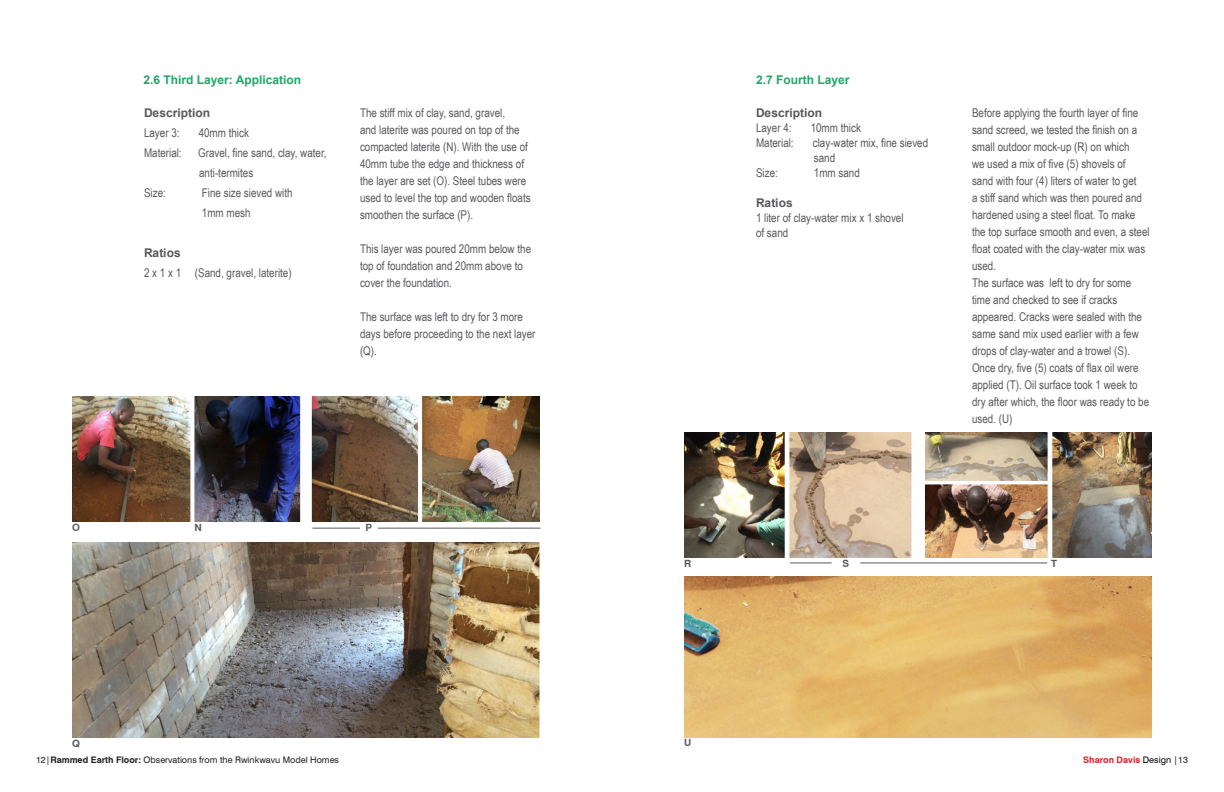
<style>
.page{position:relative;width:1224px;height:792px;background:#fff}
.page>*{position:absolute;margin:0;border:0;box-sizing:border-box;transform-origin:0 0}
.Text_Body_small{font:12px/17px "Arial Narrow";color:#58585b}
.Sub-Heading_green{font:700 12px "Arial";color:#1da768}
.Text_Body_small-2{font:700 12px "Arial";color:#58585b}
.References{font:700 10px "Swiss 721 BT";color:#58585b}
.t1{font:9px "Swiss 721 BT";color:#231f20}
.t2{font:700 9px "Swiss 721 BT";color:#e01f26}
.s1{font-weight:700}
.s2{font-weight:400;color:#040503}
.s3{font-weight:400;color:#231f20}
</style>
<div class="page">
<img style="left:72px;top:397px;width:468px;height:125px">
<img style="left:72px;top:543px;width:467px;height:195px">
<img style="left:684px;top:432px;width:468px;height:126px">
<img style="left:684px;top:576px;width:468px;height:162px">
<hr style="left:378px;top:528px;width:162px;height:1px;background:#58585b">
<hr style="left:860px;top:563px;width:187px;height:1px;background:#58585b">
<hr style="left:790px;top:563px;width:42px;height:1px;background:#58585b">
<hr style="left:312px;top:528px;width:48px;height:1px;background:#58585b">
<p class="Sub-Heading_green" style="left:144px;top:71px;width:159px">2.6 Third Layer: Application</p>
<p class="Text_Body_small-2" style="left:144px;top:104px;width:68px">Description</p>
<p class="Text_Body_small" style="left:144px;top:124px;width:37px">Layer 3:</p>
<p class="Text_Body_small" style="left:199px;top:124px;width:52px">40mm thick</p>
<p class="Text_Body_small" style="left:144px;top:144px;width:39px">Material:</p>
<p class="Text_Body_small" style="left:198px;top:142px;width:130px;line-height:20px">Gravel, fine sand, clay, water, anti-termites</p>
<p class="Text_Body_small" style="left:144px;top:184px;width:23px">Size:</p>
<p class="Text_Body_small" style="left:202px;top:182px;width:92px;line-height:20px">Fine size sieved with<br>1mm mesh</p>
<p class="Text_Body_small-2" style="left:144px;top:244px;width:38px">Ratios</p>
<p class="Text_Body_small" style="left:144px;top:264px;width:149px">2 x 1 x 1 (Sand, gravel, laterite)</p>
<p class="Text_Body_small" style="left:360px;top:104px;width:172px">The stiff mix of clay, sand, gravel,<br>and laterite was poured on top of the compacted laterite (N). With the use of 40mm tube the edge and thickness of the layer are set (O). Steel tubes were used to level the top and wooden floats smoothen the surface (P).</p>
<p class="Text_Body_small" style="left:360px;top:240px;width:173px">This layer was poured 20mm below the top of foundation and 20mm above to cover the foundation.</p>
<p class="Text_Body_small" style="left:360px;top:308px;width:177px">The surface was left to dry for 3 more days before proceeding to the next layer (Q).</p>
<p class="Sub-Heading_green" style="left:756px;top:71px;width:95px">2.7 Fourth Layer</p>
<p class="Text_Body_small-2" style="left:756px;top:104px;width:68px">Description</p>
<p class="Text_Body_small" style="left:756px;top:119px;width:37px">Layer 4:</p>
<p class="Text_Body_small" style="left:811px;top:119px;width:52px">10mm thick</p>
<p class="Text_Body_small" style="left:756px;top:134px;width:39px">Material:</p>
<p class="Text_Body_small" style="left:813px;top:135px;width:117px;line-height:15px">clay-water mix, fine sieved sand</p>
<p class="Text_Body_small" style="left:756px;top:164px;width:23px">Size:</p>
<p class="Text_Body_small" style="left:814px;top:164px;width:47px">1mm sand</p>
<p class="Text_Body_small-2" style="left:756px;top:194px;width:38px">Ratios</p>
<p class="Text_Body_small" style="left:756px;top:209px;width:149px">1 liter of clay-water mix x 1 shovel</p>
<p class="Text_Body_small" style="left:756px;top:224px;width:34px">of sand</p>
<p class="Text_Body_small" style="left:972px;top:104px;width:179px">Before applying the fourth layer of fine sand screed, we tested the finish on a small outdoor mock-up (R) on which<br>we used a mix of five (5) shovels of sand with four (4) liters of water to get<br>a stiff sand which was then poured and hardened using a steel float. To make the top surface smooth and even, a steel float coated with the clay-water mix was used.</p>
<p class="Text_Body_small" style="left:972px;top:274px;width:179px">The surface was left to dry for some time and checked to see if cracks appeared. Cracks were sealed with the same sand mix used earlier with a few drops of clay-water and a trowel (S).<br>Once dry, five (5) coats of flax oil were applied (T). Oil surface took 1 week to dry after which, the floor was ready to be used. (U)</p>
<p class="References" style="left:72px;top:522px;width:9px">O</p>
<p class="References" style="left:194px;top:522px;width:9px">N</p>
<p class="References" style="left:366px;top:522px;width:8px">P</p>
<p class="References" style="left:684px;top:557px;width:9px">R</p>
<p class="References" style="left:843px;top:557px;width:8px">S</p>
<p class="References" style="left:1051px;top:557px;width:7px">T</p>
<p class="References" style="left:72px;top:738px;width:9px">Q</p>
<p class="References" style="left:684px;top:737px;width:9px">U</p>
<p class="t1" style="left:36px;top:754px;width:305px">12|<span class="s1">Rammed Earth Floor:</span> Observations from the Rwinkwavu Model Homes</p>
<p class="t2" style="left:1083px;top:754px;width:106px">Sharon Davis <span class="s2">Design</span> <span class="s3">|13</span></p>
</div>
